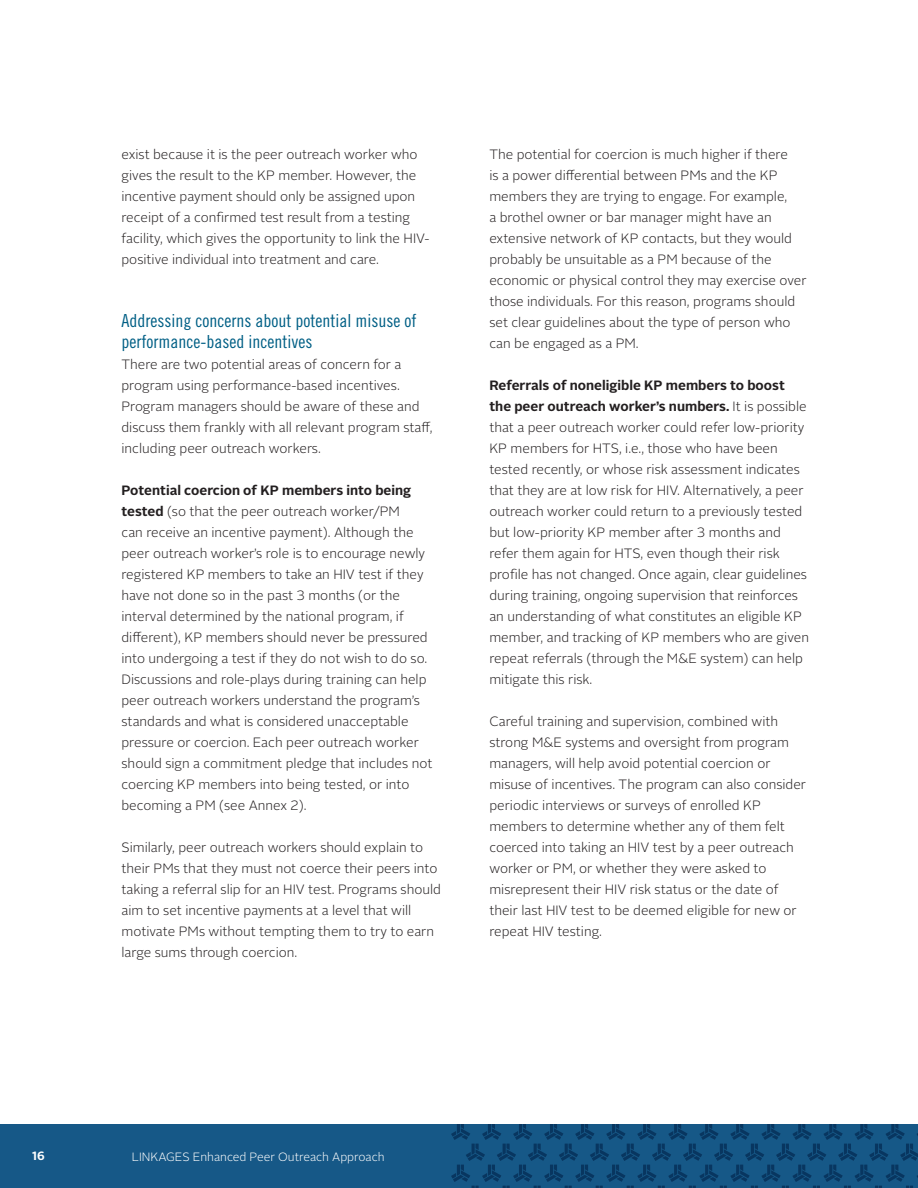
<style>
.page{position:relative;width:918px;height:1188px;background:#fff}
.page>*{position:absolute;margin:0;border:0;box-sizing:border-box;transform-origin:0 0}
.Heading_3{font:18px/21px "Trade Gothic Cond Eighteen";color:#005f85}
.Body_Copy{font:300 13.5px/21px "Alright Sans";color:#231f20}
.t1{font:300 12px "Alright Sans";color:#fff}
.t2{font:700 12px "Alright Sans";color:#fff}
.s1{font-weight:700}
</style>
<div class="page">
<div style="left:0;top:1124px;width:918px;height:64px;background:#165887"></div>
<svg style="left:451px;top:1124px;width:467px;height:64px"></svg>
<p class="Body_Copy" style="left:122px;top:144px;width:310px">exist because it is the peer outreach worker who gives the result to the KP member. However, the incentive payment should only be assigned upon receipt of a confirmed test result from a testing facility, which gives the opportunity to link the HIV&shy;positive individual into treatment and care.</p>
<p class="Heading_3" style="left:122px;top:310px;width:296px">Addressing concerns about potential misuse of performance-based incentives</p>
<p class="Body_Copy" style="left:122px;top:354px;width:313px">There are two potential areas of concern for a program using performance-based incentives.<br>Program managers should be aware of these and discuss them frankly with all relevant program staff, including peer outreach workers.</p>
<p class="Body_Copy" style="left:122px;top:480px;width:312px"><span class="s1">Potential coercion of KP members into being tested</span> (so that the peer outreach worker/PM<br>can receive an incentive payment). Although the peer outreach worker’s role is to encourage newly registered KP members to take an HIV test if they have not done so in the past 3 months (or the interval determined by the national program, if different), KP members should never be pressured into undergoing a test if they do not wish to do so.<br>Discussions and role-plays during training can help peer outreach workers understand the program’s standards and what is considered unacceptable pressure or coercion. Each peer outreach worker should sign a commitment pledge that includes not coercing KP members into being tested, or into becoming a PM (see Annex 2).</p>
<p class="Body_Copy" style="left:122px;top:837px;width:321px">Similarly, peer outreach workers should explain to their PMs that they must not coerce their peers into taking a referral slip for an HIV test. Programs should aim to set incentive payments at a level that will motivate PMs without tempting them to try to earn large sums through coercion.</p>
<p class="Body_Copy" style="left:489px;top:144px;width:319px">The potential for coercion is much higher if there<br>is a power differential between PMs and the KP members they are trying to engage. For example,<br>a brothel owner or bar manager might have an extensive network of KP contacts, but they would probably be unsuitable as a PM because of the economic or physical control they may exercise over those individuals. For this reason, programs should set clear guidelines about the type of person who can be engaged as a PM.</p>
<p class="Body_Copy" style="left:489px;top:375px;width:321px"><span class="s1">Referrals of noneligible KP members to boost the peer outreach worker’s numbers.</span> It is possible that a peer outreach worker could refer low-priority KP members for HTS, i.e., those who have been tested recently, or whose risk assessment indicates that they are at low risk for HIV. Alternatively, a peer outreach worker could return to a previously tested but low-priority KP member after 3 months and refer them again for HTS, even though their risk profile has not changed. Once again, clear guidelines during training, ongoing supervision that reinforces an understanding of what constitutes an eligible KP member, and tracking of KP members who are given repeat referrals (through the M&amp;E system) can help mitigate this risk.</p>
<p class="Body_Copy" style="left:489px;top:711px;width:318px">Careful training and supervision, combined with strong M&amp;E systems and oversight from program managers, will help avoid potential coercion or misuse of incentives. The program can also consider periodic interviews or surveys of enrolled KP members to determine whether any of them felt coerced into taking an HIV test by a peer outreach worker or PM, or whether they were asked to misrepresent their HIV risk status or the date of their last HIV test to be deemed eligible for new or repeat HIV testing.</p>
<p class="t2" style="left:32px;top:1147px;width:14px">16</p>
<p class="t1" style="left:132px;top:1148px;width:254px">LINKAGES Enhanced Peer Outreach Approach</p>
</div>
